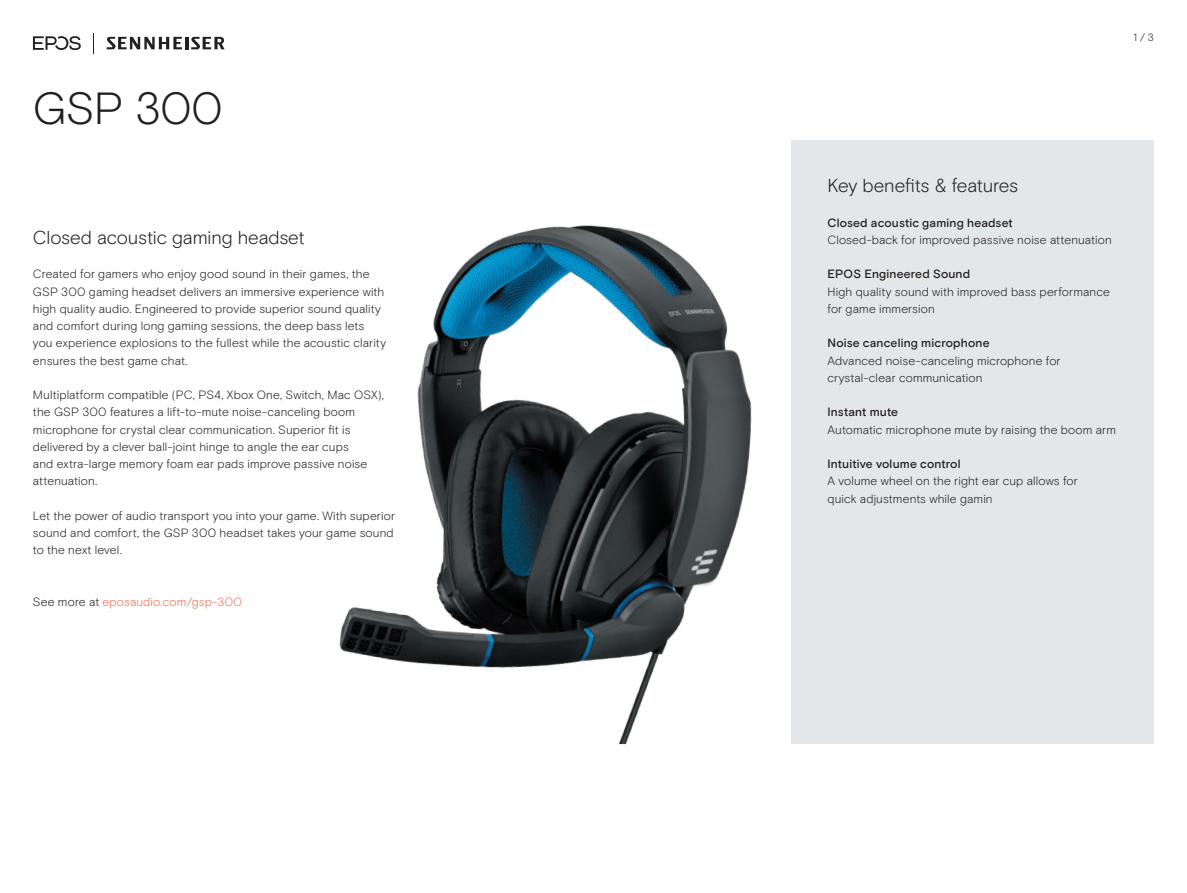
<style>
.page{position:relative;width:1187px;height:893px;background:#fff}
.page>*{position:absolute;margin:0;border:0;box-sizing:border-box;transform-origin:0 0}
.t1{font:300 45px "EPOS Basis";color:#231f20}
.t2{font:300 18.75px "EPOS Basis";letter-spacing:-.01em;color:#231f20}
.t3{font:300 12px/17.2px "EPOS Basis";letter-spacing:.01em;color:#231f20}
.t4{font:500 12px "EPOS Basis";letter-spacing:.015em;color:#231f20}
.t5{font:300 12px "EPOS Basis";letter-spacing:.01em;color:#f26b54}
.t6{font:300 10.5px "EPOS Basis";color:#231f20}
.s1{color:#231f20}
</style>
<div class="page">
<img style="left:339px;top:225px;width:413px;height:519px">
<svg style="left:93px;top:33px;width:1px;height:20px"></svg>
<svg style="left:107px;top:37px;width:118px;height:12px"></svg>
<svg style="left:33px;top:36px;width:48px;height:14px"></svg>
<div style="left:791px;top:140px;width:362px;height:604px;background:#e4e7e9"></div>
<h1 class="t1" style="left:33px;top:82px;width:192px">GSP 300</h1>
<h2 class="t2" style="left:33px;top:226px;width:273px">Closed acoustic gaming headset</h2>
<p class="t3" style="left:33px;top:266px;width:354px">Created for gamers who enjoy good sound in their games, the GSP 300 gaming headset delivers an immersive experience with high quality audio. Engineered to provide superior sound quality and comfort during long gaming sessions, the deep bass lets you experience explosions to the fullest while the acoustic clarity ensures the best game chat.</p>
<p class="t3" style="left:33px;top:386px;width:352px">Multiplatform compatible (PC, PS4, Xbox One, Switch, Mac OSX), the GSP 300 features a lift-to-mute noise-canceling boom microphone for crystal clear communication. Superior fit is delivered by a clever ball-joint hinge to angle the ear cups<br>and extra-large memory foam ear pads improve passive noise attenuation.</p>
<p class="t3" style="left:33px;top:507px;width:363px;text-align:justify">Let the power of audio transport you into your game. With superior sound and comfort, the GSP 300 headset takes your game sound to the next level.</p>
<p class="t5" style="left:33px;top:595px;width:210px"><span class="s1">See more at</span> eposaudio.com/gsp-300</p>
<p class="t6" style="left:1133px;top:31px;width:22px">1 / 3</p>
<h2 class="t2" style="left:827px;top:174px;width:192px">Key benefits &amp; features</h2>
<p class="t4" style="left:827px;top:215px;width:187px">Closed acoustic gaming headset</p>
<p class="t3" style="left:827px;top:231px;width:286px">Closed-back for improved passive noise attenuation</p>
<p class="t4" style="left:827px;top:267px;width:144px">EPOS Engineered Sound</p>
<p class="t3" style="left:827px;top:283px;width:284px">High quality sound with improved bass performance for game immersion</p>
<p class="t4" style="left:827px;top:336px;width:163px">Noise canceling microphone</p>
<p class="t3" style="left:827px;top:352px;width:235px">Advanced noise-canceling microphone for crystal-clear communication</p>
<p class="t4" style="left:827px;top:405px;width:72px">Instant mute</p>
<p class="t3" style="left:827px;top:421px;width:290px">Automatic microphone mute by raising the boom arm</p>
<p class="t4" style="left:827px;top:457px;width:135px">Intuitive volume control</p>
<p class="t3" style="left:827px;top:473px;width:252px">A volume wheel on the right ear cup allows for quick adjustments while gamin</p>
</div>
